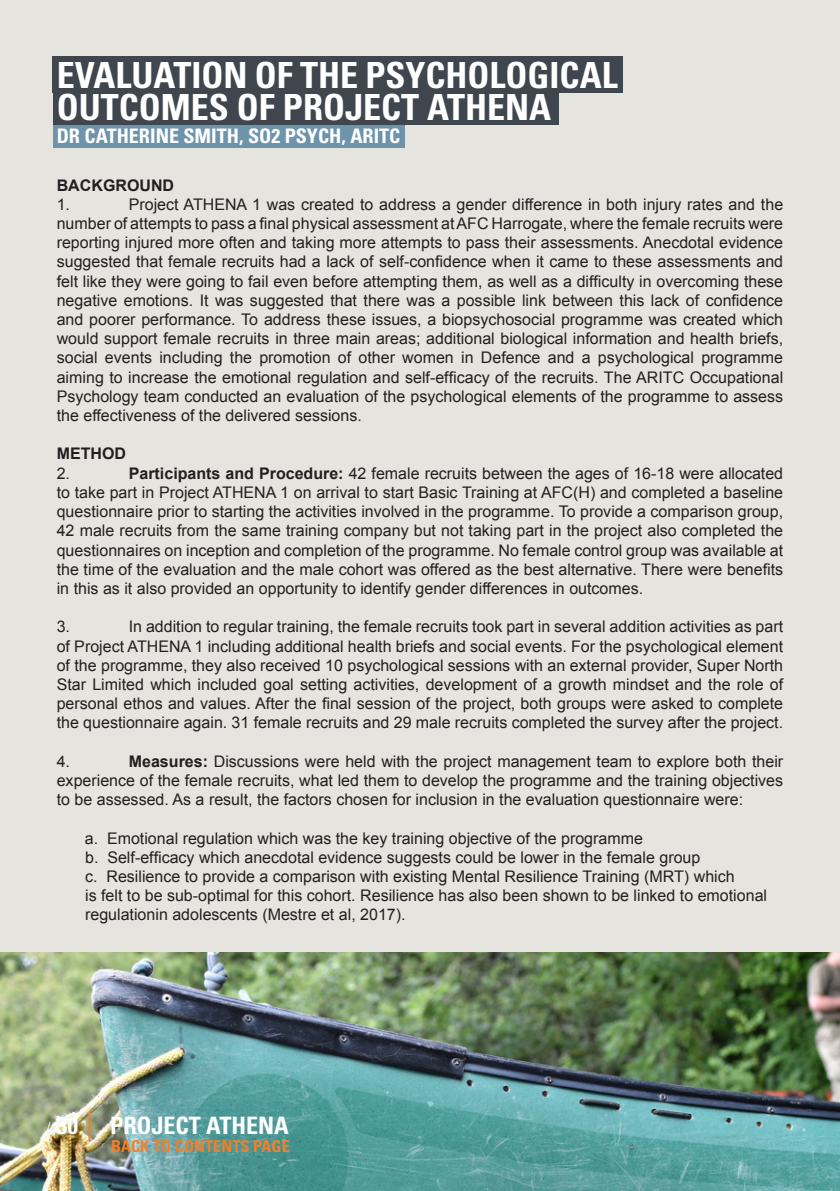
<style>
.page{position:relative;width:840px;height:1191px;background:#fff}
.page>*{position:absolute;margin:0;border:0;box-sizing:border-box;transform-origin:0 0}
.t1{font:700 condensed 36px "Univers LT Std";color:#fff}
.t2{font:700 condensed 24px "Univers LT Std";color:#fff}
.t3{font:700 condensed 20px "Univers LT Std";color:#fff}
.t4{font:700 condensed 16.4px "Univers LT Std";color:#f47f2a}
.Bullet_Points{font:16px/19.2px "Arial";color:#231f20;text-align:justify}
.t5{font:700 16px "Arial";color:#231f20}
.s1{font-weight:700}
</style>
<div class="page">
<div style="left:0;top:0;width:839px;height:1191px;background:#e6e4df"></div>
<div style="left:53px;top:125px;width:351px;height:22px;background:#6e94ab"></div>
<div style="left:53px;top:57px;width:569px;height:36px;background:#3f464d"></div>
<div style="left:53px;top:91px;width:505px;height:34px;background:#3f464d"></div>
<img style="left:0;top:952px;width:839px;height:239px">
<hr style="left:88px;top:1111px;width:2px;height:29px;background:#f47f2a">
<p class="t1" style="left:57px;top:53px;width:562px">EVALUATION OF THE PSYCHOLOGICAL</p>
<p class="t1" style="left:57px;top:85px;width:495px">OUTCOMES OF PROJECT ATHENA</p>
<p class="t3" style="left:57px;top:124px;width:345px">DR CATHERINE SMITH, SO2 PSYCH, ARITC</p>
<p class="t5" style="left:57px;top:174px;width:119px">BACKGROUND</p>
<p class="Bullet_Points" style="left:57px;top:195px;width:15px">1.</p>
<p class="Bullet_Points" style="left:57px;top:195px;width:727px;text-indent:72px">Project ATHENA 1 was created to address a gender difference in both injury rates and the number of attempts to pass a final physical assessment at AFC Harrogate, where the female recruits were reporting injured more often and taking more attempts to pass their assessments. Anecdotal evidence suggested that female recruits had a lack of self-confidence when it came to these assessments and felt like they were going to fail even before attempting them, as well as a difficulty in overcoming these negative emotions. It was suggested that there was a possible link between this lack of confidence and poorer performance. To address these issues, a biopsychosocial programme was created which would support female recruits in three main areas; additional biological information and health briefs, social events including the promotion of other women in Defence and a psychological programme aiming to increase the emotional regulation and self-efficacy of the recruits. The ARITC Occupational Psychology team conducted an evaluation of the psychological elements of the programme to assess the effectiveness of the delivered sessions.</p>
<p class="t5" style="left:57px;top:443px;width:71px">METHOD</p>
<p class="Bullet_Points" style="left:57px;top:463px;width:15px">2.</p>
<p class="Bullet_Points" style="left:57px;top:463px;width:727px;text-indent:72px"><span class="s1">Participants and Procedure:</span> 42 female recruits between the ages of 16-18 were allocated to take part in Project ATHENA 1 on arrival to start Basic Training at AFC(H) and completed a baseline questionnaire prior to starting the activities involved in the programme. To provide a comparison group, 42 male recruits from the same training company but not taking part in the project also completed the questionnaires on inception and completion of the programme. No female control group was available at the time of the evaluation and the male cohort was offered as the best alternative. There were benefits in this as it also provided an opportunity to identify gender differences in outcomes.</p>
<p class="Bullet_Points" style="left:57px;top:617px;width:15px">3.</p>
<p class="Bullet_Points" style="left:57px;top:617px;width:727px;text-indent:72px">In addition to regular training, the female recruits took part in several addition activities as part of Project ATHENA 1 including additional health briefs and social events. For the psychological element of the programme, they also received 10 psychological sessions with an external provider, Super North Star Limited which included goal setting activities, development of a growth mindset and the role of personal ethos and values. After the final session of the project, both groups were asked to complete the questionnaire again. 31 female recruits and 29 male recruits completed the survey after the project.</p>
<p class="Bullet_Points" style="left:57px;top:751px;width:15px">4.</p>
<p class="Bullet_Points" style="left:57px;top:751px;width:727px;text-indent:72px"><span class="s1">Measures:</span> Discussions were held with the project management team to explore both their experience of the female recruits, what led them to develop the programme and the training objectives to be assessed. As a result, the factors chosen for inclusion in the evaluation questionnaire were:</p>
<p class="Bullet_Points" style="left:85px;top:828px;width:559px">a. Emotional regulation which was the key training objective of the programme</p>
<p class="Bullet_Points" style="left:85px;top:847px;width:616px">b. Self-efficacy which anecdotal evidence suggests could be lower in the female group</p>
<p class="Bullet_Points" style="left:85px;top:867px;width:683px;text-align:left">c. Resilience to provide a comparison with existing Mental Resilience Training (MRT) which<br>is felt to be sub-optimal for this cohort. Resilience has also been shown to be linked to emotional regulationin adolescents (Mestre et al, 2017).</p>
<h2 class="t2" style="left:57px;top:1111px;width:23px">30</h2>
<h2 class="t2" style="left:110px;top:1111px;width:180px">PROJECT ATHENA</h2>
<p class="t4" style="left:111px;top:1136px;width:180px">BACK TO CONTENTS PAGE</p>
</div>
